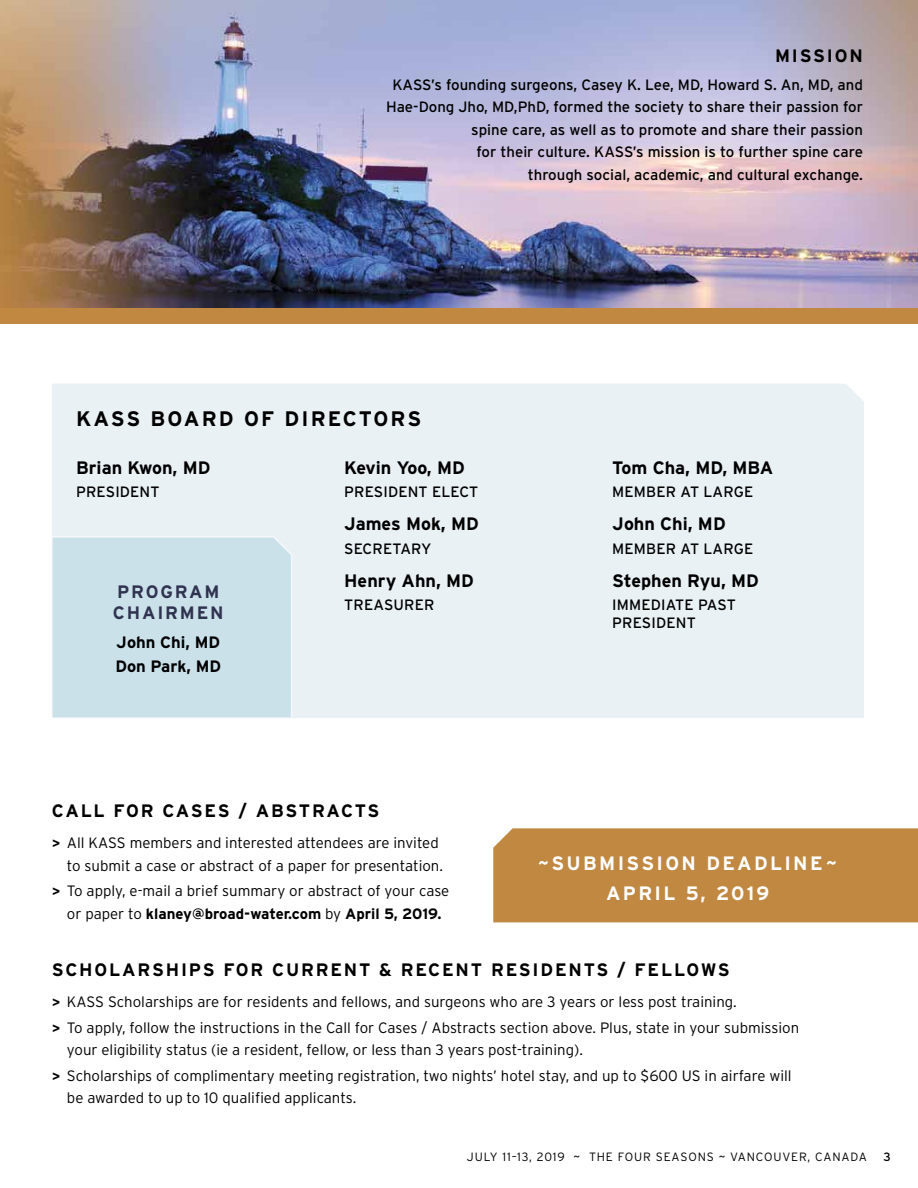
<style>
.page{position:relative;width:918px;height:1188px;background:#fff}
.page>*{position:absolute;margin:0;border:0;box-sizing:border-box;transform-origin:0 0}
.t1{font:700 21px "Interstate";letter-spacing:.1em;color:#000}
.t2{font:700 19.35px/30px "Interstate";letter-spacing:.12em;color:#fff;text-align:center}
.t3{font:700 18px "Interstate";color:#000}
.t4{font:700 18px "Interstate";letter-spacing:.1em;color:#000}
.t5{font:700 18px "Interstate";letter-spacing:.075em;color:#000}
.t6{font:700 18px/20.1px "Interstate";letter-spacing:.1em;color:#303350}
.t7{font:700 16.5px/24.6px "Interstate";color:#000}
.t8{font:300 15px/22.5px "Interstate";color:#000}
.t9{font:15px/22.5px "Interstate";color:#000}
.t10{font:300 12px "Interstate";letter-spacing:.07em;color:#000}
.t11{font:12px "Interstate";color:#000}
.s1{font-family:"Gotham";font-weight:700;font-size:13.5px}
.s2{font-weight:700}
</style>
<div class="page">
<div style="left:52px;top:384px;width:812px;height:334px;background:#e9f1f5"></div>
<img style="left:0;top:0;width:918px;height:308px">
<div style="left:0;top:308px;width:918px;height:16px;background:#c08841"></div>
<div style="left:52px;top:535px;width:241px;height:183px;background:#cbe1ea"></div>
<div style="left:493px;top:828px;width:425px;height:94px;background:#c08841"></div>
<p class="t4" style="left:775px;top:45px;width:89px">MISSION</p>
<p class="t9" style="left:386px;top:73px;width:478px;text-align:right">KASS’s founding surgeons, Casey K. Lee, MD, Howard S. An, MD, and Hae-Dong Jho, MD,PhD, formed the society to share their passion for spine care, as well as to promote and share their passion<br>for their culture. KASS’s mission is to further spine care<br>through social, academic, and cultural exchange.</p>
<h1 class="t1" style="left:76px;top:407px;width:347px">KASS BOARD OF DIRECTORS</h1>
<p class="t3" style="left:76px;top:457px;width:136px">Brian Kwon, MD</p>
<p class="t9" style="left:76px;top:480px;width:85px">PRESIDENT</p>
<p class="t3" style="left:344px;top:457px;width:122px">Kevin Yoo, MD</p>
<p class="t9" style="left:344px;top:480px;width:136px">PRESIDENT ELECT</p>
<p class="t3" style="left:344px;top:514px;width:136px">James Mok, MD</p>
<p class="t9" style="left:344px;top:537px;width:89px">SECRETARY</p>
<p class="t3" style="left:344px;top:571px;width:131px">Henry Ahn, MD</p>
<p class="t9" style="left:344px;top:594px;width:92px">TREASURER</p>
<p class="t6" style="left:113px;top:582px;width:112px">PROGRAM<br>CHAIRMEN</p>
<p class="t7" style="left:115px;top:629px;width:107px">John Chi, MD<br>Don Park, MD</p>
<p class="t3" style="left:612px;top:457px;width:163px">Tom Cha, MD, MBA</p>
<p class="t9" style="left:612px;top:480px;width:143px">MEMBER AT LARGE</p>
<p class="t3" style="left:612px;top:514px;width:115px">John Chi, MD</p>
<p class="t9" style="left:612px;top:537px;width:143px">MEMBER AT LARGE</p>
<p class="t3" style="left:612px;top:571px;width:148px">Stephen Ryu, MD</p>
<p class="t9" style="left:612px;top:596px;width:125px;line-height:18px">IMMEDIATE PAST<br>PRESIDENT</p>
<p class="t5" style="left:52px;top:801px;width:329px">CALL FOR CASES / ABSTRACTS</p>
<p class="t8" style="left:52px;top:832px;width:393px;text-align:right"><span class="s1">&gt;</span> All KASS members and interested attendees are invited to submit a case or abstract of a paper for presentation.</p>
<p class="t8" style="left:52px;top:880px;width:399px;text-align:center"><span class="s1">&gt;</span> To apply, e-mail a brief summary or abstract of your case or paper to <span class="s2">klaney@broad-water.com</span> by <span class="s2">April 5, 2019.</span></p>
<p class="t4" style="left:52px;top:959px;width:679px">SCHOLARSHIPS FOR CURRENT &amp; RECENT RESIDENTS / FELLOWS</p>
<p class="t8" style="left:52px;top:989px;width:749px;line-height:25.8px"><span class="s1">&gt;</span> KASS Scholarships are for residents and fellows, and surgeons who are 3 years or less post training.<br><span class="s1">&gt;</span> To apply, follow the instructions in the Call for Cases / Abstracts section above. Plus, state in your submission</p>
<p class="t8" style="left:52px;top:1037px;width:741px;line-height:25.8px;text-indent:15px">your eligibility status (ie a resident, fellow, or less than 3 years post-training).<br><span class="s1">&gt;</span> Scholarships of complimentary meeting registration, two nights’ hotel stay, and up to $600 US in airfare will</p>
<p class="t8" style="left:67px;top:1087px;width:291px">be awarded to up to 10 qualified applicants.</p>
<p class="t2" style="left:538px;top:848px;width:300px">~SUBMISSION DEADLINE~<br>APRIL 5, 2019</p>
<p class="t10" style="left:467px;top:1150px;width:402px">JULY 11–13, 2019 ~ THE FOUR SEASONS ~ VANCOUVER, CANADA</p>
<p class="t11" style="left:884px;top:1150px;width:9px">3</p>
</div>
